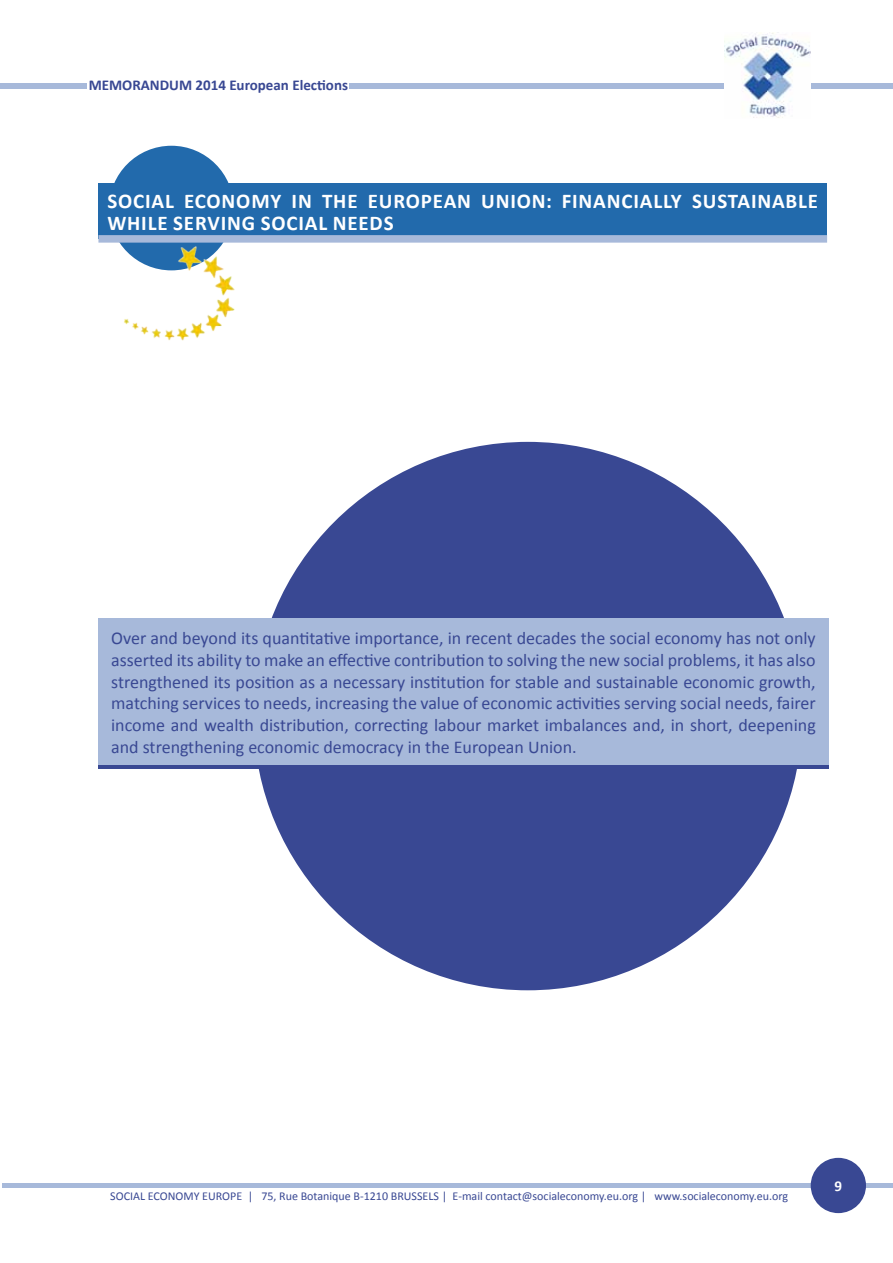
<style>
.page{position:relative;width:893px;height:1263px;background:#fff}
.page>*{position:absolute;margin:0;border:0;box-sizing:border-box;transform-origin:0 0}
.t1{font:700 21px/22.5px "Calibri";letter-spacing:.04em;color:#fff}
.t2{font:18px/21.8px "Calibri";color:#394893;text-align:justify}
.t3{font:700 15px "Calibri";color:#394893}
.t4{font:700 15px "Calibri";color:#fff}
.t5{font:12px "Calibri";color:#394893}
</style>
<div class="page">
<hr style="left:0;top:83px;width:893px;height:4px;background:#a7b9da">
<hr style="left:3px;top:1183px;width:890px;height:4px;background:#a7b9da">
<div style="left:811px;top:1158px;width:55px;height:55px;background:#394893;border-radius:50%"></div>
<hr style="left:0;top:84px;width:893px;height:4px;background:#a7b9da">
<img style="left:724px;top:32px;width:87px;height:86px">
<div style="left:88px;top:64px;width:261px;height:40px;background:#fff"></div>
<div style="left:254px;top:442px;width:548px;height:548px;background:#394893;border-radius:50%"></div>
<div style="left:109px;top:146px;width:125px;height:124px;background:#226aac;border-radius:50%"></div>
<div style="left:98px;top:184px;width:729px;height:55px;background:#226aac"></div>
<div style="left:98px;top:235px;width:729px;height:8px;background:#a7b9da"></div>
<div style="left:98px;top:618px;width:731px;height:147px;background:#a7b9da"></div>
<hr style="left:98px;top:765px;width:731px;height:4px;background:#394893">
<img style="left:98px;top:239px;width:149px;height:102px">
<p class="t3" style="left:89px;top:75px;width:261px">MEMORANDUM 2014 European Elections</p>
<p class="t1" style="left:107px;top:190px;width:712px">SOCIAL ECONOMY IN THE EUROPEAN UNION: FINANCIALLY SUSTAINABLE<br>WHILE SERVING SOCIAL NEEDS</p>
<p class="t2" style="left:111px;top:627px;width:706px">Over and beyond its quantitative importance, in recent decades the social economy has not only asserted its ability to make an effective contribution to solving the new social problems, it has also strengthened its position as a necessary institution for stable and sustainable economic growth, matching services to needs, increasing the value of economic activities serving social needs, fairer income and wealth distribution, correcting labour market imbalances and, in short, deepening and strengthening economic democracy in the European Union.</p>
<p class="t5" style="left:110px;top:1188px;width:679px">SOCIAL ECONOMY EUROPE | 75, Rue Botanique B-1210 BRUSSELS | E-mail contact@socialeconomy.eu.org | www.socialeconomy.eu.org</p>
<p class="t4" style="left:834px;top:1176px;width:9px">9</p>
</div>
